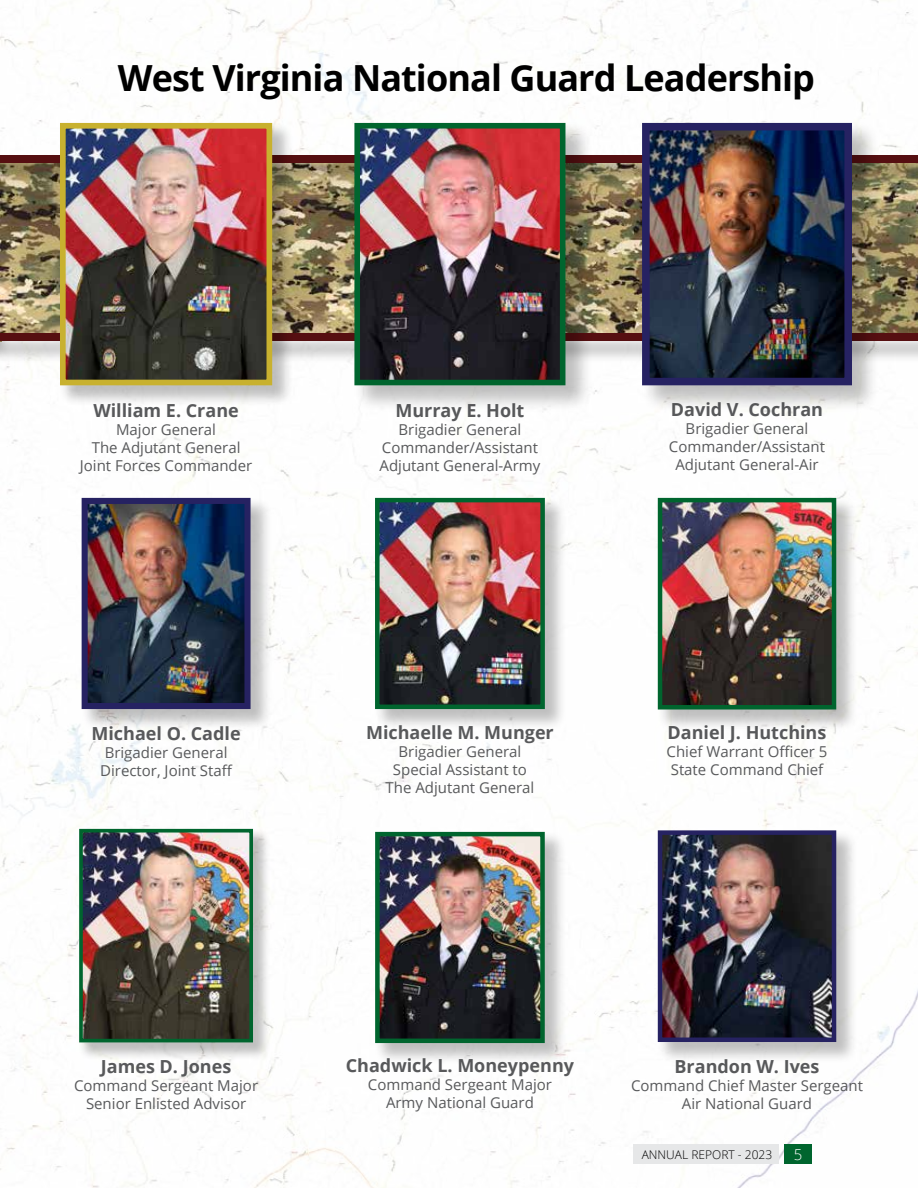
<style>
.page{position:relative;width:918px;height:1188px;background:#fff}
.page>*{position:absolute;margin:0;border:0;box-sizing:border-box;transform-origin:0 0}
.t1{font:700 36px "Open Sans";letter-spacing:-.025em;color:#000}
.t2{font:700 18px "Open Sans";color:#58595b}
.t3{font:15px/18px "Open Sans";color:#58595b;text-align:center}
.t4{font:300 15px "Open Sans";color:#fff}
.t5{font:300 12px "Open Sans";color:#000}
</style>
<div class="page">
<img style="left:0;top:0;width:918px;height:1188px">
<img style="left:0;top:185px;width:918px;height:148px">
<div style="left:0;top:333px;width:918px;height:30px;background:#000;opacity:.25"></div>
<div style="left:0;top:334px;width:918px;height:7px;background:#560f11"></div>
<div style="left:0;top:154px;width:918px;height:31px;background:#000;opacity:.25"></div>
<div style="left:0;top:155px;width:918px;height:8px;background:#560f11"></div>
<div style="left:59px;top:122px;width:234px;height:285px;background:#000;opacity:.25"></div>
<img style="left:57px;top:120px;width:218px;height:268px">
<div style="left:657px;top:497px;width:202px;height:235px;background:#000;opacity:.25"></div>
<img style="left:663px;top:503px;width:168px;height:202px">
<div style="left:658px;top:498px;width:178px;height:212px;border:4px solid #00652e"></div>
<div style="left:640px;top:121px;width:240px;height:292px;background:#000;opacity:.25"></div>
<img style="left:651px;top:132px;width:192px;height:244px">
<div style="left:642px;top:123px;width:210px;height:262px;border:8px solid #262262"></div>
<div style="left:657px;top:829px;width:202px;height:235px;background:#000;opacity:.25"></div>
<img style="left:663px;top:835px;width:168px;height:202px">
<div style="left:658px;top:830px;width:178px;height:212px;border:4px solid #262262"></div>
<div style="left:374px;top:831px;width:193px;height:234px;background:#000;opacity:.25"></div>
<img style="left:380px;top:837px;width:160px;height:201px">
<div style="left:375px;top:832px;width:170px;height:211px;border:4px solid #00652e"></div>
<div style="left:78px;top:828px;width:193px;height:232px;background:#000;opacity:.25"></div>
<img style="left:84px;top:834px;width:164px;height:203px">
<div style="left:79px;top:829px;width:174px;height:213px;border:4px solid #00652e"></div>
<div style="left:80px;top:497px;width:193px;height:234px;background:#000;opacity:.25"></div>
<img style="left:89px;top:505px;width:155px;height:197px">
<div style="left:82px;top:498px;width:169px;height:211px;border:6px solid #262262"></div>
<div style="left:353px;top:121px;width:240px;height:292px;background:#000;opacity:.25"></div>
<img style="left:361px;top:130px;width:197px;height:248px">
<div style="left:354px;top:123px;width:211px;height:262px;border:6px solid #00652e"></div>
<div style="left:374px;top:497px;width:193px;height:234px;background:#000;opacity:.25"></div>
<img style="left:380px;top:503px;width:160px;height:201px">
<div style="left:375px;top:498px;width:170px;height:211px;border:4px solid #00652e"></div>
<div style="left:785px;top:1144px;width:27px;height:20px;background:#00652e"></div>
<div style="left:633px;top:1144px;width:146px;height:20px;background:#e6e7e8"></div>
<h1 class="t1" style="left:118px;top:53px;width:699px">West Virginia National Guard Leadership</h1>
<p class="t2" style="left:93px;top:397px;width:147px">William E. Crane</p>
<p class="t3" style="left:80px;top:420px;width:174px">Major General<br>The Adjutant General<br>Joint Forces Commander</p>
<p class="t2" style="left:91px;top:720px;width:151px">Michael O. Cadle</p>
<p class="t3" style="left:100px;top:743px;width:134px;text-align:left">Brigadier General<br>Director, Joint Staff</p>
<p class="t2" style="left:395px;top:397px;width:131px">Murray E. Holt</p>
<p class="t3" style="left:380px;top:420px;width:162px">Brigadier General<br>Commander/Assistant<br>Adjutant General-Army</p>
<p class="t2" style="left:366px;top:720px;width:189px">Michaelle M. Munger</p>
<p class="t3" style="left:386px;top:742px;width:150px">Brigadier General<br>Special Assistant to<br>The Adjutant General</p>
<p class="t2" style="left:671px;top:397px;width:154px">David V. Cochran</p>
<p class="t3" style="left:669px;top:419px;width:158px">Brigadier General<br>Commander/Assistant<br>Adjutant General-Air</p>
<p class="t2" style="left:668px;top:720px;width:160px">Daniel J. Hutchins</p>
<p class="t3" style="left:667px;top:742px;width:162px;text-align:left">Chief Warrant Officer 5<br>State Command Chief</p>
<p class="t2" style="left:101px;top:1053px;width:132px">James D. Jones</p>
<p class="t3" style="left:74px;top:1076px;width:186px">Command Sergeant Major<br>Senior Enlisted Advisor</p>
<p class="t2" style="left:346px;top:1053px;width:230px">Chadwick L. Moneypenny</p>
<p class="t3" style="left:368px;top:1076px;width:186px">Command Sergeant Major<br>Army National Guard</p>
<p class="t2" style="left:675px;top:1053px;width:147px">Brandon W. Ives</p>
<p class="t3" style="left:631px;top:1076px;width:233px">Command Chief Master Sergeant<br>Air National Guard</p>
<p class="t5" style="left:642px;top:1146px;width:132px">ANNUAL REPORT - 2023</p>
<p class="t4" style="left:794px;top:1144px;width:10px">5</p>
</div>
